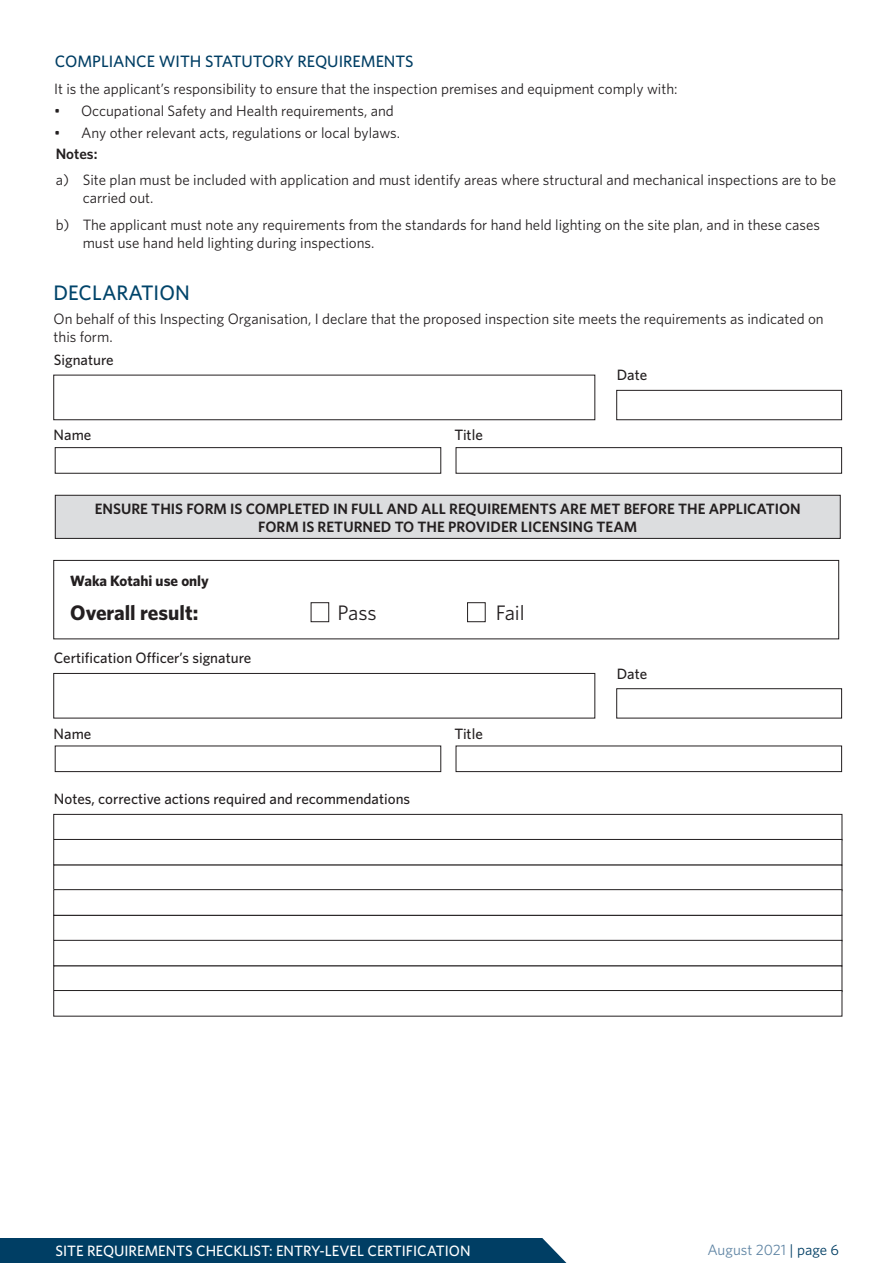
<style>
.page{position:relative;width:893px;height:1263px;background:#fff}
.page>*{position:absolute;margin:0;border:0;box-sizing:border-box;transform-origin:0 0}
.t1{font:700 21px "Whitney";color:#231f20}
.subhead_no_num{font:500 21px "Whitney";color:#00446a}
.t2{font:21px "Whitney";color:#231f20}
.subSubhead{font:500 16.5px "Whitney";color:#003e64}
.t3{font:15px/18px "Whitney";color:#231f20}
.t4{font:600 15px/18px "Whitney";color:#231f20;text-align:center}
.Question{font:500 15px "Whitney";color:#231f20}
.t5{font:500 15px "Whitney";color:#fff}
.t6{font:700 15px "Whitney";color:#231f20}
.t7{font:15px "Whitney";color:#6186a5}
.s1{color:#003e64}
</style>
<div class="page">
<div style="left:0;top:1238px;width:567px;height:25px;background:#003e64"></div>
<svg style="left:542px;top:1238px;width:25px;height:25px"></svg>
<div style="left:54px;top:560px;width:785px;height:79px;border:1px solid #231f20"></div>
<div style="left:311px;top:602px;width:18px;height:20px;border:1px solid #231f20"></div>
<div style="left:467px;top:602px;width:18px;height:20px;border:1px solid #231f20"></div>
<div style="left:616px;top:390px;width:226px;height:30px;border:1px solid #231f20"></div>
<div style="left:54px;top:375px;width:541px;height:45px;border:1px solid #231f20"></div>
<div style="left:55px;top:447px;width:386px;height:26px;border:1px solid #231f20"></div>
<div style="left:456px;top:447px;width:386px;height:26px;border:1px solid #231f20"></div>
<div style="left:616px;top:688px;width:226px;height:30px;border:1px solid #231f20"></div>
<div style="left:54px;top:673px;width:541px;height:45px;border:1px solid #231f20"></div>
<div style="left:55px;top:746px;width:386px;height:26px;border:1px solid #231f20"></div>
<div style="left:456px;top:746px;width:386px;height:26px;border:1px solid #231f20"></div>
<div style="left:54px;top:814px;width:788px;height:26px;border:1px solid #231f20"></div>
<div style="left:54px;top:915px;width:788px;height:26px;border:1px solid #231f20"></div>
<div style="left:54px;top:839px;width:788px;height:26px;border:1px solid #231f20"></div>
<div style="left:54px;top:940px;width:788px;height:26px;border:1px solid #231f20"></div>
<div style="left:54px;top:889px;width:788px;height:26px;border:1px solid #231f20"></div>
<div style="left:54px;top:990px;width:788px;height:26px;border:1px solid #231f20"></div>
<div style="left:55px;top:495px;width:785px;height:43px;background:#dcdddf"></div>
<div style="left:55px;top:495px;width:785px;height:44px;border:1px solid #231f20"></div>
<p class="subSubhead" style="left:55px;top:51px;width:360px">COMPLIANCE WITH STATUTORY REQUIREMENTS</p>
<p class="t3" style="left:54px;top:79px;width:625px">It is the applicant’s responsibility to ensure that the inspection premises and equipment comply with:</p>
<p class="t3" style="left:54px;top:101px;width:341px">• Occupational Safety and Health requirements, and</p>
<p class="t3" style="left:54px;top:123px;width:348px">• Any other relevant acts, regulations or local bylaws.</p>
<p class="t4" style="left:56px;top:144px;width:43px">Notes:</p>
<p class="t3" style="left:83px;top:171px;width:755px;text-indent:-27px">a) Site plan must be included with application and must identify areas where structural and mechanical inspections are to be carried out.</p>
<p class="t3" style="left:83px;top:215px;width:739px;text-indent:-27px">b) The applicant must note any requirements from the standards for hand held lighting on the site plan, and in these cases must use hand held lighting during inspections.</p>
<p class="subhead_no_num" style="left:54px;top:279px;width:138px">DECLARATION</p>
<p class="t3" style="left:54px;top:309px;width:772px">On behalf of this Inspecting Organisation, I declare that the proposed inspection site meets the requirements as indicated on this form.</p>
<p class="Question" style="left:54px;top:350px;width:61px">Signature</p>
<p class="Question" style="left:54px;top:425px;width:39px">Name</p>
<p class="Question" style="left:454px;top:425px;width:30px">Title</p>
<p class="Question" style="left:617px;top:365px;width:32px">Date</p>
<p class="t4" style="left:95px;top:499px;width:707px">ENSURE THIS FORM IS COMPLETED IN FULL AND ALL REQUIREMENTS ARE MET BEFORE THE APPLICATION<br>FORM IS RETURNED TO THE PROVIDER LICENSING TEAM</p>
<p class="t6" style="left:70px;top:570px;width:140px">Waka Kotahi use only</p>
<p class="t1" style="left:70px;top:598px;width:129px">Overall result:</p>
<p class="t2" style="left:337px;top:598px;width:41px">Pass</p>
<p class="t2" style="left:496px;top:598px;width:30px">Fail</p>
<p class="Question" style="left:54px;top:648px;width:199px">Certification Officer’s signature</p>
<p class="Question" style="left:54px;top:723px;width:39px">Name</p>
<p class="Question" style="left:454px;top:723px;width:30px">Title</p>
<p class="Question" style="left:54px;top:789px;width:358px">Notes, corrective actions required and recommendations</p>
<p class="Question" style="left:617px;top:663px;width:32px">Date</p>
<p class="t5" style="left:55px;top:1240px;width:417px">SITE REQUIREMENTS CHECKLIST: ENTRY-LEVEL CERTIFICATION</p>
<p class="t7" style="left:707px;top:1239px;width:133px">August 2021 <span class="s1">| page 6</span></p>
</div>
